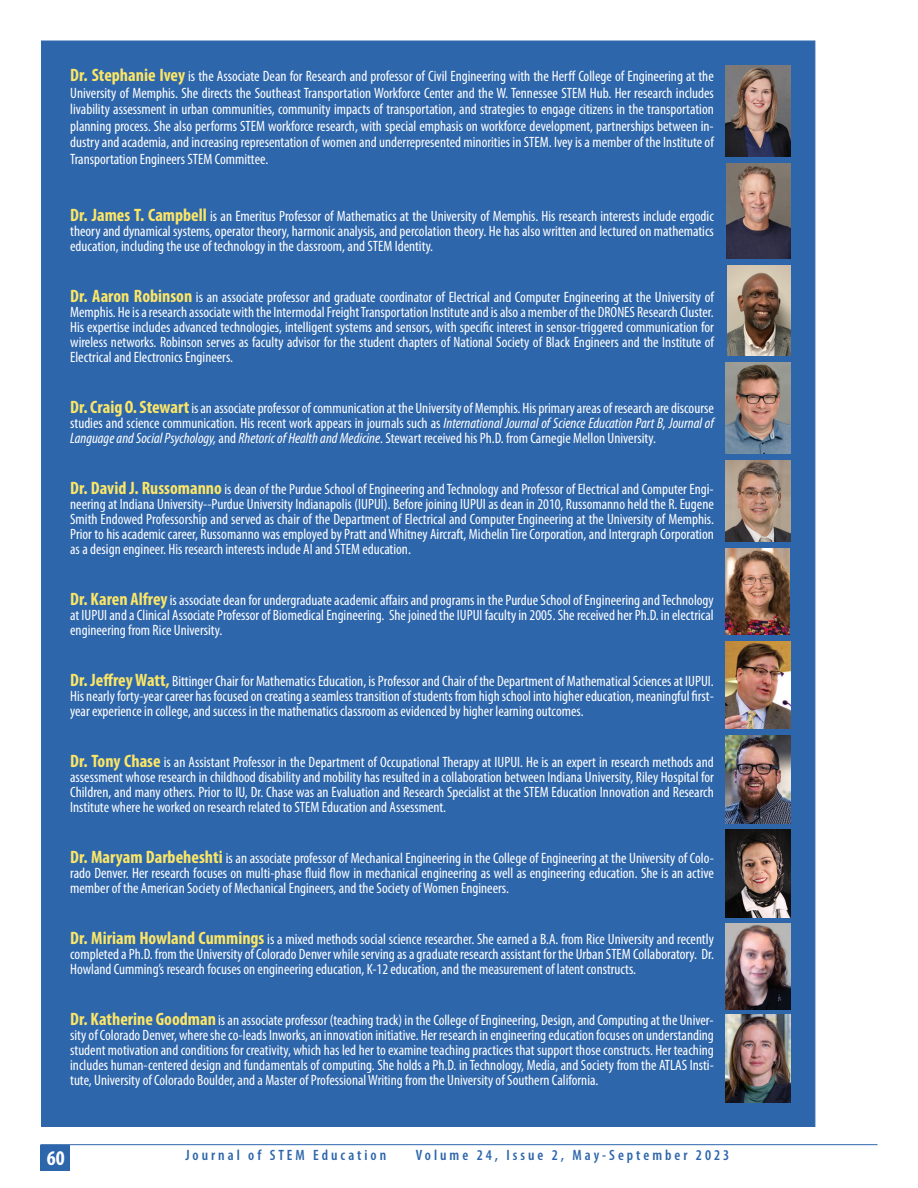
<style>
.page{position:relative;width:918px;height:1188px;background:#fff}
.page>*{position:absolute;margin:0;border:0;box-sizing:border-box;transform-origin:0 0}
.t1{font:700 condensed 21px "Myriad Pro";color:#fff}
.t2{font:condensed 15px/15px "Myriad Pro";color:#fff;text-align:justify}
.t3{font:600 condensed 15px "Myriad Pro";letter-spacing:.2em;color:#2e66ac}
.s1{font-weight:700;font-size:18px;color:#fbe666}
.s2{font-style:italic}
</style>
<div class="page">
<hr style="left:40px;top:1144px;width:838px;height:1px;background:#2e66ac">
<div style="left:40px;top:1145px;width:30px;height:26px;background:#2e66ac"></div>
<div style="left:41px;top:40px;width:774px;height:1087px;background:#2e66ac;border:1px solid #2e66ac"></div>
<img style="left:726px;top:66px;width:65px;height:91px">
<img style="left:727px;top:164px;width:64px;height:95px">
<img style="left:727px;top:266px;width:63px;height:89px">
<img style="left:726px;top:362px;width:65px;height:92px">
<img style="left:726px;top:461px;width:65px;height:81px">
<img style="left:726px;top:549px;width:63px;height:85px">
<img style="left:726px;top:641px;width:65px;height:88px">
<img style="left:726px;top:736px;width:65px;height:87px">
<img style="left:726px;top:830px;width:65px;height:87px">
<img style="left:726px;top:1014px;width:64px;height:89px">
<img style="left:726px;top:923px;width:65px;height:87px">
<p class="t2" style="left:70px;top:68px;width:645px;line-height:16.5px"><span class="s1">Dr. Stephanie Ivey</span> is the Associate Dean for Research and professor of Civil Engineering with the Herff College of Engineering at the University of Memphis. She directs the Southeast Transportation Workforce Center and the W. Tennessee STEM Hub. Her research includes livability assessment in urban communities, community impacts of transportation, and strategies to engage citizens in the transportation planning process. She also performs STEM workforce research, with special emphasis on workforce development, partnerships between in&shy;dustry and academia, and increasing representation of women and underrepresented minorities in STEM. Ivey is a member of the Institute of Transportation Engineers STEM Committee.</p>
<p class="t2" style="left:70px;top:208px;width:645px"><span class="s1">Dr. James T. Campbell</span> is an Emeritus Professor of Mathematics at the University of Memphis. His research interests include ergodic theory and dynamical systems, operator theory, harmonic analysis, and percolation theory. He has also written and lectured on mathematics education, including the use of technology in the classroom, and STEM Identity.</p>
<p class="t2" style="left:70px;top:289px;width:645px"><span class="s1">Dr. Aaron Robinson</span> is an associate professor and graduate coordinator of Electrical and Computer Engineering at the University of Memphis. He is a research associate with the Intermodal Freight Transportation Institute and is also a member of the DRONES Research Cluster.<br>His expertise includes advanced technologies, intelligent systems and sensors, with specific interest in sensor-triggered communication for wireless networks. Robinson serves as faculty advisor for the student chapters of National Society of Black Engineers and the Institute of Electrical and Electronics Engineers.</p>
<p class="t2" style="left:70px;top:400px;width:645px"><span class="s1">Dr. Craig O. Stewart</span> is an associate professor of communication at the University of Memphis. His primary areas of research are discourse studies and science communication. His recent work appears in journals such as <span class="s2">International Journal of Science Education Part B, Journal of Language and Social Psychology,</span> and <span class="s2">Rhetoric of Health and Medicine</span>. Stewart received his Ph.D. from Carnegie Mellon University.</p>
<p class="t2" style="left:70px;top:481px;width:645px"><span class="s1">Dr. David J. Russomanno</span> is dean of the Purdue School of Engineering and Technology and Professor of Electrical and Computer Engi&shy;neering at Indiana University--Purdue University Indianapolis (IUPUI). Before joining IUPUI as dean in 2010, Russomanno held the R. Eugene Smith Endowed Professorship and served as chair of the Department of Electrical and Computer Engineering at the University of Memphis.<br>Prior to his academic career, Russomanno was employed by Pratt and Whitney Aircraft, Michelin Tire Corporation, and Intergraph Corporation as a design engineer. His research interests include AI and STEM education.</p>
<p class="t2" style="left:70px;top:592px;width:645px"><span class="s1">Dr. Karen Alfrey</span> is associate dean for undergraduate academic affairs and programs in the Purdue School of Engineering and Technology at IUPUI and a Clinical Associate Professor of Biomedical Engineering. She joined the IUPUI faculty in 2005. She received her Ph.D. in electrical engineering from Rice University.</p>
<p class="t2" style="left:70px;top:673px;width:645px"><span class="s1">Dr. Jeffrey Watt,</span> Bittinger Chair for Mathematics Education, is Professor and Chair of the Department of Mathematical Sciences at IUPUI.<br>His nearly forty-year career has focused on creating a seamless transition of students from high school into higher education, meaningful first&shy;year experience in college, and success in the mathematics classroom as evidenced by higher learning outcomes.</p>
<p class="t2" style="left:70px;top:754px;width:645px"><span class="s1">Dr. Tony Chase</span> is an Assistant Professor in the Department of Occupational Therapy at IUPUI. He is an expert in research methods and assessment whose research in childhood disability and mobility has resulted in a collaboration between Indiana University, Riley Hospital for Children, and many others. Prior to IU, Dr. Chase was an Evaluation and Research Specialist at the STEM Education Innovation and Research Institute where he worked on research related to STEM Education and Assessment.</p>
<p class="t2" style="left:70px;top:850px;width:645px"><span class="s1">Dr. Maryam Darbeheshti</span> is an associate professor of Mechanical Engineering in the College of Engineering at the University of Colo&shy;rado Denver. Her research focuses on multi-phase fluid flow in mechanical engineering as well as engineering education. She is an active member of the American Society of Mechanical Engineers, and the Society of Women Engineers.</p>
<p class="t2" style="left:70px;top:931px;width:645px"><span class="s1">Dr. Miriam Howland Cummings</span> is a mixed methods social science researcher. She earned a B.A. from Rice University and recently completed a Ph.D. from the University of Colorado Denver while serving as a graduate research assistant for the Urban STEM Collaboratory. Dr.<br>Howland Cumming’s research focuses on engineering education, K-12 education, and the measurement of latent constructs.</p>
<p class="t2" style="left:70px;top:1012px;width:645px"><span class="s1">Dr. Katherine Goodman</span> is an associate professor (teaching track) in the College of Engineering, Design, and Computing at the Univer&shy;sity of Colorado Denver, where she co-leads Inworks, an innovation initiative. Her research in engineering education focuses on understanding student motivation and conditions for creativity, which has led her to examine teaching practices that support those constructs. Her teaching includes human-centered design and fundamentals of computing. She holds a Ph.D. in Technology, Media, and Society from the ATLAS Insti&shy;tute, University of Colorado Boulder, and a Master of Professional Writing from the University of Southern California.</p>
<h1 class="t1" style="left:47px;top:1145px;width:19px">60</h1>
<p class="t3" style="left:185px;top:1146px;width:202px">Journal of STEM Education</p>
<p class="t3" style="left:416px;top:1146px;width:315px">Volume 24, Issue 2, May-September 2023</p>
</div>
